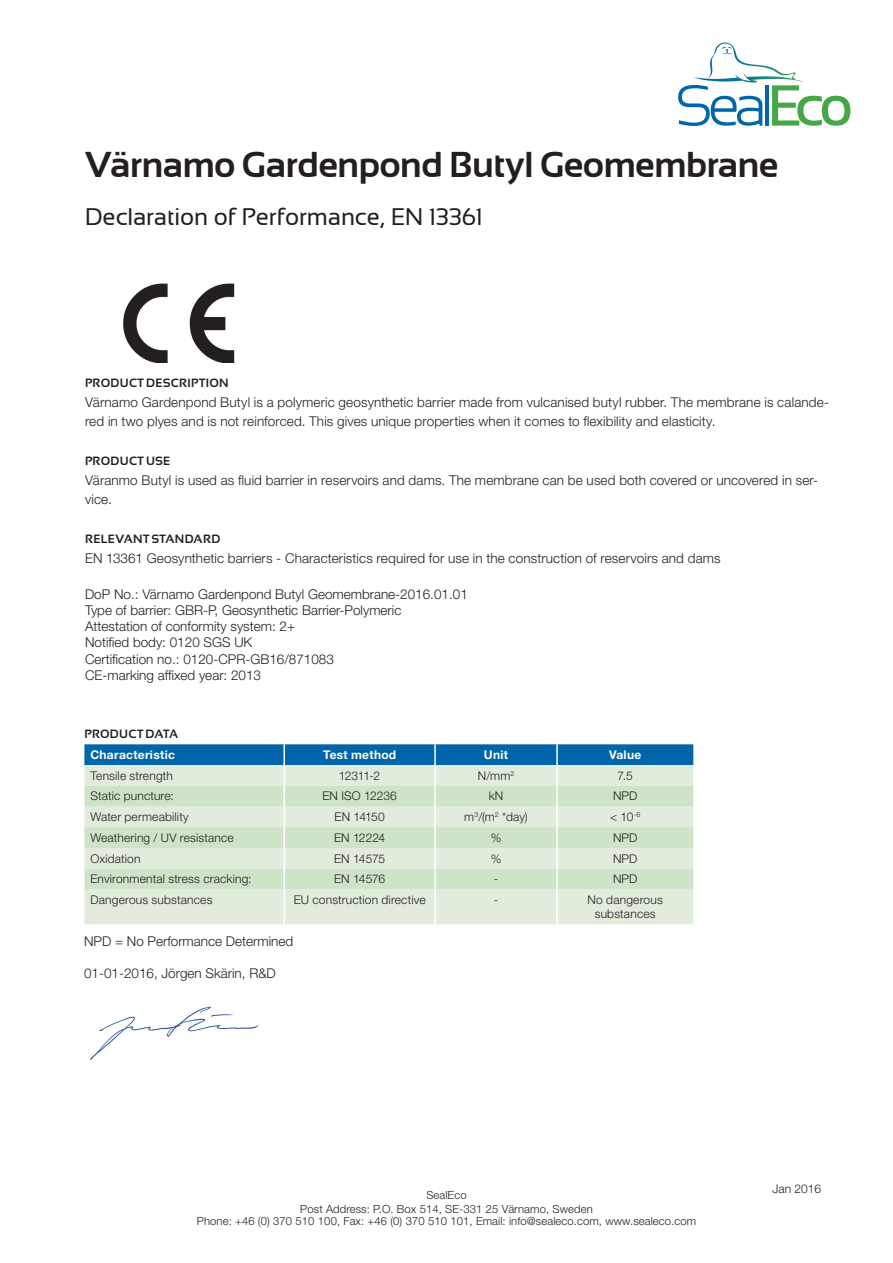
<style>
.page{position:relative;width:893px;height:1263px;background:#fff}
.page>*{position:absolute;margin:0;border:0;box-sizing:border-box;transform-origin:0 0}
.t1{font:700 36px "Sansation";letter-spacing:-.01em;color:#231f20}
.t2{font:24px "Sansation";letter-spacing:-.005em;color:#231f20}
.t3{font:300 13.5px/16.2px "Helvetica Neue LT Std";letter-spacing:.005em;color:#231f20}
.t4{font:300 12px/14.4px "Helvetica Neue LT Std";letter-spacing:.015em;color:#231f20;text-align:center}
.t5{font:700 12px "Sansation";letter-spacing:.025em;color:#231f20}
.t6{font:700 12px "Helvetica Neue LT Std";letter-spacing:.025em;color:#fff}
.t7{font:300 11.25px/14.1px "Helvetica Neue LT Std";letter-spacing:.01em;color:#231f20;text-align:center}
</style>
<div class="page">
<svg style="left:678px;top:43px;width:172px;height:83px"></svg>
<img style="left:123px;top:283px;width:112px;height:80px">
<div style="left:84px;top:744px;width:609px;height:21px;background:#0065a9"></div>
<div style="left:84px;top:765px;width:609px;height:159px;background:#e1ecdc"></div>
<svg style="left:84px;top:786px;width:609px;height:103px;background:#d6e6d0"></svg>
<hr style="left:283px;top:744px;width:2px;height:21px;background:#fff">
<hr style="left:434px;top:744px;width:2px;height:21px;background:#fff">
<hr style="left:556px;top:744px;width:2px;height:21px;background:#fff">
<hr style="left:283px;top:765px;width:2px;height:21px;background:#fff">
<hr style="left:434px;top:765px;width:2px;height:21px;background:#fff">
<hr style="left:556px;top:765px;width:2px;height:21px;background:#fff">
<hr style="left:283px;top:786px;width:2px;height:20px;background:#fff">
<hr style="left:434px;top:786px;width:2px;height:20px;background:#fff">
<hr style="left:556px;top:786px;width:2px;height:20px;background:#fff">
<hr style="left:283px;top:806px;width:2px;height:21px;background:#fff">
<hr style="left:434px;top:806px;width:2px;height:21px;background:#fff">
<hr style="left:556px;top:806px;width:2px;height:21px;background:#fff">
<hr style="left:283px;top:827px;width:2px;height:21px;background:#fff">
<hr style="left:434px;top:827px;width:2px;height:21px;background:#fff">
<hr style="left:556px;top:827px;width:2px;height:21px;background:#fff">
<hr style="left:283px;top:848px;width:2px;height:21px;background:#fff">
<hr style="left:434px;top:848px;width:2px;height:21px;background:#fff">
<hr style="left:556px;top:848px;width:2px;height:21px;background:#fff">
<hr style="left:283px;top:869px;width:2px;height:20px;background:#fff">
<hr style="left:434px;top:869px;width:2px;height:20px;background:#fff">
<hr style="left:556px;top:869px;width:2px;height:20px;background:#fff">
<hr style="left:283px;top:889px;width:2px;height:35px;background:#fff">
<hr style="left:434px;top:889px;width:2px;height:35px;background:#fff">
<hr style="left:556px;top:889px;width:2px;height:35px;background:#fff">
<img style="left:90px;top:1006px;width:169px;height:54px">
<h1 class="t1" style="left:85px;top:145px;width:695px">Värnamo Gardenpond Butyl Geomembrane</h1>
<h2 class="t2" style="left:85px;top:203px;width:399px">Declaration of Performance, EN 13361</h2>
<p class="t5" style="left:85px;top:377px;width:145px">PRODUCT DESCRIPTION</p>
<p class="t3" style="left:85px;top:392px;width:745px;line-height:19.5px">Värnamo Gardenpond Butyl is a polymeric geosynthetic barrier made from vulcanised butyl rubber. The membrane is calande&shy;red in two plyes and is not reinforced. This gives unique properties when it comes to flexibility and elasticity.</p>
<p class="t5" style="left:85px;top:455px;width:87px">PRODUCT USE</p>
<p class="t3" style="left:85px;top:470px;width:735px;line-height:19.5px">Väranmo Butyl is used as fluid barrier in reservoirs and dams. The membrane can be used both covered or uncovered in ser&shy;vice.</p>
<p class="t5" style="left:85px;top:533px;width:137px">RELEVANT STANDARD</p>
<p class="t3" style="left:85px;top:550px;width:637px">EN 13361 Geosynthetic barriers - Characteristics required for use in the construction of reservoirs and dams</p>
<p class="t3" style="left:85px;top:585px;width:384px">DoP No.: Värnamo Gardenpond Butyl Geomembrane-2016.01.01<br>Type of barrier: GBR-P, Geosynthetic Barrier-Polymeric<br>Attestation of conformity system: 2+<br>Notified body: 0120 SGS UK<br>Certification no.: 0120-CPR-GB16/871083<br>CE-marking affixed year: 2013</p>
<p class="t5" style="left:84px;top:727px;width:95px">PRODUCT DATA</p>
<p class="t6" style="left:90px;top:747px;width:86px">Characteristic</p>
<p class="t6" style="left:323px;top:747px;width:75px">Test method</p>
<p class="t6" style="left:484px;top:747px;width:26px">Unit</p>
<p class="t6" style="left:609px;top:747px;width:34px">Value</p>
<p class="t4" style="left:90px;top:768px;width:84px">Tensile strength</p>
<p class="t4" style="left:339px;top:768px;width:43px">12311-2</p>
<p class="t4" style="left:478px;top:768px;width:38px">N/mm<sup>2</sup></p>
<p class="t4" style="left:618px;top:768px;width:17px">7.5</p>
<p class="t4" style="left:90px;top:789px;width:85px">Static puncture:</p>
<p class="t4" style="left:322px;top:789px;width:76px">EN ISO 12236</p>
<p class="t4" style="left:489px;top:789px;width:16px">kN</p>
<p class="t4" style="left:613px;top:789px;width:26px">NPD</p>
<p class="t4" style="left:90px;top:809px;width:100px">Water permeability</p>
<p class="t4" style="left:335px;top:809px;width:52px">EN 14150</p>
<p class="t4" style="left:464px;top:809px;width:65px">m<sup>3</sup>/(m<sup>2</sup> *day)</p>
<p class="t4" style="left:610px;top:809px;width:32px">&lt; 10<sup>-6</sup></p>
<p class="t4" style="left:90px;top:830px;width:145px">Weathering / UV resistance</p>
<p class="t4" style="left:334px;top:830px;width:53px">EN 12224</p>
<p class="t4" style="left:491px;top:830px;width:12px">%</p>
<p class="t4" style="left:613px;top:830px;width:26px">NPD</p>
<p class="t4" style="left:90px;top:851px;width:52px">Oxidation</p>
<p class="t4" style="left:334px;top:851px;width:53px">EN 14575</p>
<p class="t4" style="left:491px;top:851px;width:12px">%</p>
<p class="t4" style="left:613px;top:851px;width:26px">NPD</p>
<p class="t4" style="left:90px;top:871px;width:163px">Environmental stress cracking:</p>
<p class="t4" style="left:334px;top:871px;width:53px">EN 14576</p>
<p class="t4" style="left:494px;top:871px;width:6px">-</p>
<p class="t4" style="left:613px;top:871px;width:26px">NPD</p>
<p class="t4" style="left:90px;top:892px;width:124px">Dangerous substances</p>
<p class="t4" style="left:294px;top:892px;width:133px">EU construction directive</p>
<p class="t4" style="left:494px;top:892px;width:6px">-</p>
<p class="t4" style="left:588px;top:892px;width:77px">No dangerous substances</p>
<p class="t3" style="left:84px;top:932px;width:211px">NPD = No Performance Determined</p>
<p class="t3" style="left:84px;top:965px;width:193px">01-01-2016, Jörgen Skärin, R&amp;D</p>
<p class="t7" style="left:300px;top:1187px;width:294px">SealEco<br>Post Address: P.O. Box 514, SE-331 25 Värnamo, Sweden</p>
<p class="t7" style="left:197px;top:1213px;width:501px">Phone: +46 (0) 370 510 100, Fax: +46 (0) 370 510 101, Email: info@sealeco.com, www.sealeco.com</p>
<p class="t4" style="left:772px;top:1181px;width:50px">Jan 2016</p>
</div>
